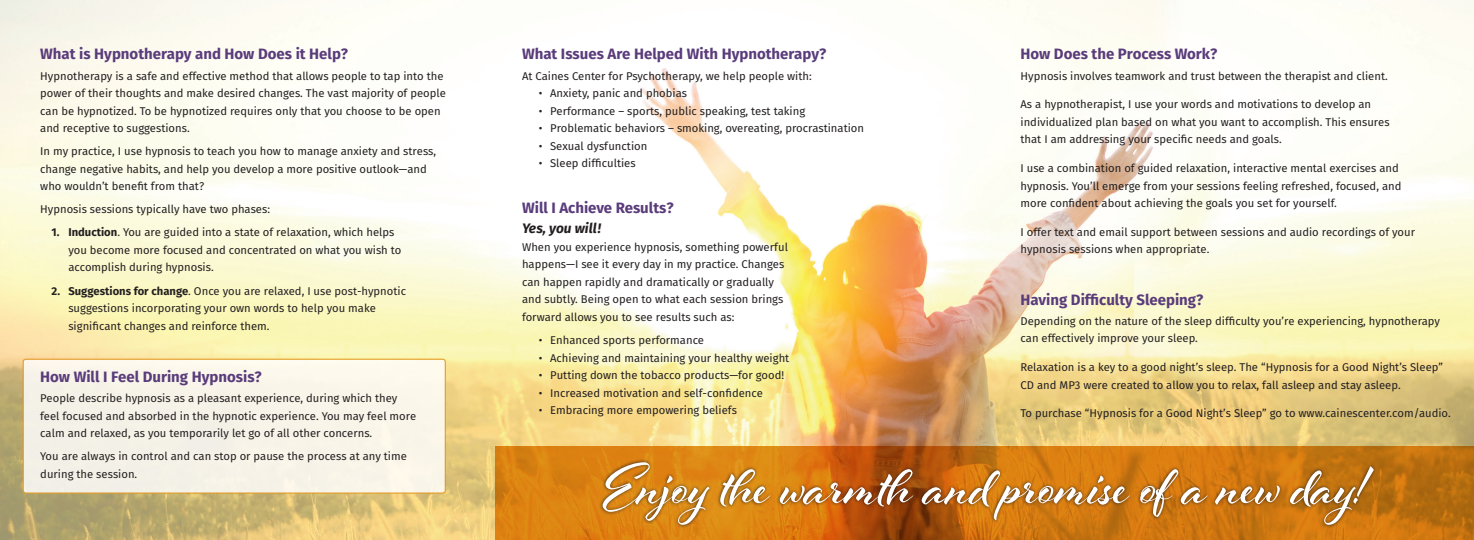
<style>
.page{position:relative;width:1474px;height:540px;background:#fff}
.page>*{position:absolute;margin:0;border:0;box-sizing:border-box;transform-origin:0 0}
.t1{font:700 62.5px "Al Fresco";color:#fff}
.subhead{font:700 15px "Fira Sans";color:#5a3c7b}
.text{font:italic 700 13.75px "Fira Sans";color:#231f20}
.text-2{font:11.25px/17.5px "Fira Sans";color:#231f20}
.s1{font-weight:700}
</style>
<div class="page">
<img style="left:0;top:0;width:1474px;height:540px">
<svg style="left:495px;top:446px;width:979px;height:94px;background:#cc7510"></svg>
<div style="left:23px;top:359px;width:422px;height:134px;background:#f7f4e8;border-radius:3px"></div>
<div style="left:23px;top:359px;width:423px;height:135px;border:1px solid #e49923;border-radius:3px"></div>
<div style="left:599px;top:458px;width:778px;height:71px;background:#231f20;opacity:.9"></div>
<p class="subhead" style="left:40px;top:44px;width:309px">What is Hypnotherapy and How Does it Help?</p>
<p class="text-2" style="left:40px;top:67px;width:407px">Hypnotherapy is a safe and effective method that allows people to tap into the power of their thoughts and make desired changes. The vast majority of people can be hypnotized. To be hypnotized requires only that you choose to be open and receptive to suggestions.</p>
<p class="text-2" style="left:40px;top:142px;width:397px">In my practice, I use hypnosis to teach you how to manage anxiety and stress, change negative habits, and help you develop a more positive outlook—and who wouldn’t benefit from that?</p>
<p class="text-2" style="left:40px;top:201px;width:231px">Hypnosis sessions typically have two phases:</p>
<p class="text-2" style="left:68px;top:224px;width:334px;text-indent:-17px"><span class="s1">1. Induction</span>. You are guided into a state of relaxation, which helps you become more focused and concentrated on what you wish to accomplish during hypnosis.</p>
<p class="text-2" style="left:68px;top:282px;width:339px;text-indent:-17px"><span class="s1">2. Suggestions for change</span>. Once you are relaxed, I use post-hypnotic suggestions incorporating your own words to help you make significant changes and reinforce them.</p>
<p class="subhead" style="left:40px;top:366px;width:223px">How Will I Feel During Hypnosis?</p>
<p class="text-2" style="left:40px;top:390px;width:377px">People describe hypnosis as a pleasant experience, during which they feel focused and absorbed in the hypnotic experience. You may feel more calm and relaxed, as you temporarily let go of all other concerns.</p>
<p class="text-2" style="left:40px;top:448px;width:368px">You are always in control and can stop or pause the process at any time during the session.</p>
<p class="t1" style="left:603px;top:445px;width:765px">Enjoy the warmth and promise of a new day!</p>
<p class="subhead" style="left:522px;top:44px;width:306px">What Issues Are Helped With Hypnotherapy?</p>
<p class="text-2" style="left:522px;top:67px;width:291px">At Caines Center for Psychotherapy, we help people with:</p>
<p class="text-2" style="left:539px;top:84px;width:150px">• Anxiety, panic and phobias</p>
<p class="text-2" style="left:539px;top:102px;width:268px">• Performance – sports, public speaking, test taking</p>
<p class="text-2" style="left:539px;top:119px;width:327px">• Problematic behaviors – smoking, overeating, procrastination</p>
<p class="text-2" style="left:539px;top:137px;width:110px">• Sexual dysfunction</p>
<p class="text-2" style="left:539px;top:154px;width:98px">• Sleep difficulties</p>
<p class="subhead" style="left:522px;top:198px;width:153px">Will I Achieve Results?</p>
<p class="text" style="left:522px;top:219px;width:80px">Yes, you will!</p>
<p class="text-2" style="left:522px;top:238px;width:267px">When you experience hypnosis, something powerful happens—I see it every day in my practice. Changes can happen rapidly and dramatically or gradually and subtly. Being open to what each session brings forward allows you to see results such as:</p>
<p class="text-2" style="left:539px;top:331px;width:167px">• Enhanced sports performance</p>
<p class="text-2" style="left:539px;top:349px;width:252px">• Achieving and maintaining your healthy weight</p>
<p class="text-2" style="left:539px;top:366px;width:247px">• Putting down the tobacco products—for good!</p>
<p class="text-2" style="left:539px;top:384px;width:226px">• Increased motivation and self-confidence</p>
<p class="text-2" style="left:539px;top:401px;width:200px">• Embracing more empowering beliefs</p>
<p class="subhead" style="left:1020px;top:44px;width:198px">How Does the Process Work?</p>
<p class="text-2" style="left:1020px;top:67px;width:369px">Hypnosis involves teamwork and trust between the therapist and client.</p>
<p class="text-2" style="left:1020px;top:96px;width:371px">As a hypnotherapist, I use your words and motivations to develop an individualized plan based on what you want to accomplish. This ensures that I am addressing your specific needs and goals.</p>
<p class="text-2" style="left:1020px;top:159px;width:382px">I use a combination of guided relaxation, interactive mental exercises and hypnosis. You’ll emerge from your sessions feeling refreshed, focused, and more confident about achieving the goals you set for yourself.</p>
<p class="text-2" style="left:1020px;top:223px;width:396px">I offer text and email support between sessions and audio recordings of your hypnosis sessions when appropriate.</p>
<p class="subhead" style="left:1020px;top:289px;width:184px">Having Difficulty Sleeping?</p>
<p class="text-2" style="left:1020px;top:312px;width:421px">Depending on the nature of the sleep difficulty you’re experiencing, hypnotherapy can effectively improve your sleep.</p>
<p class="text-2" style="left:1020px;top:358px;width:424px">Relaxation is a key to a good night’s sleep. The “Hypnosis for a Good Night’s Sleep”<br>CD and MP3 were created to allow you to relax, fall asleep and stay asleep.</p>
<p class="text-2" style="left:1020px;top:405px;width:432px">To purchase “Hypnosis for a Good Night’s Sleep” go to www.cainescenter.com/audio.</p>
</div>
